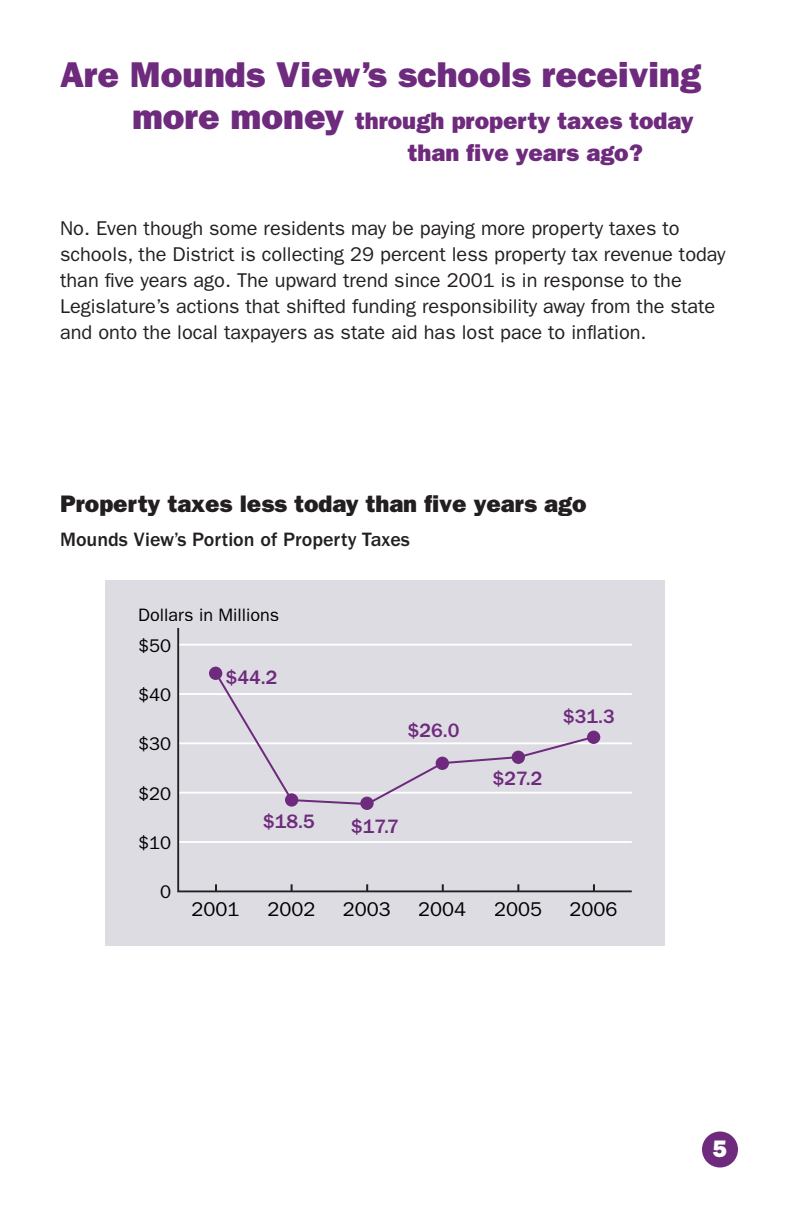
<style>
.page{position:relative;width:792px;height:1224px;background:#fff}
.page>*{position:absolute;margin:0;border:0;box-sizing:border-box;transform-origin:0 0}
.t1{font:800 36px "Franklin Gothic";color:#6e2a7c}
.t2{font:800 24px/32px "Franklin Gothic";color:#6e2a7c}
.t3{font:800 24px "Franklin Gothic";color:#231f20}
.t4{font:800 24px "Franklin Gothic";color:#fff}
.t5{font:20px/26px "Franklin Gothic";color:#231f20}
.t6{font:500 20px "Franklin Gothic";color:#231f20}
.t7{font:500 20px "Franklin Gothic";color:#6e2a7c}
.t8{font:20px "Franklin Gothic";color:#000}
.t9{font:18.4px "Franklin Gothic";color:#000}
.t10{font:18px "Franklin Gothic";color:#000}
.s1{font-size:36px}
</style>
<div class="page">
<div style="left:702px;top:1132px;width:36px;height:36px;background:#6e2a7c;border-radius:50%"></div>
<div style="left:105px;top:580px;width:560px;height:366px;background:#dddce3"></div>
<svg style="left:177px;top:628px;width:455px;height:264px"></svg>
<h1 class="t1" style="left:60px;top:53px;width:642px">Are Mounds View’s schools receiving</h1>
<p class="t2" style="left:408px;top:105px;width:287px;text-indent:-276px"><span class="s1">more money</span> through property taxes today than five years ago?</p>
<p class="t5" style="left:60px;top:215px;width:667px">No. Even though some residents may be paying more property taxes to schools, the District is collecting 29 percent less property tax revenue today than five years ago. The upward trend since 2001 is in response to the Legislature’s actions that shifted funding responsibility away from the state and onto the local taxpayers as state aid has lost pace to inflation.</p>
<p class="t3" style="left:60px;top:489px;width:528px">Property taxes less today than five years ago</p>
<p class="t6" style="left:60px;top:528px;width:351px">Mounds View’s Portion of Property Taxes</p>
<p class="t10" style="left:138px;top:604px;width:143px">Dollars in Millions</p>
<p class="t9" style="left:138px;top:635px;width:35px">$50</p>
<p class="t9" style="left:138px;top:684px;width:35px">$40</p>
<p class="t9" style="left:138px;top:733px;width:35px">$30</p>
<p class="t9" style="left:138px;top:783px;width:35px">$20</p>
<p class="t9" style="left:138px;top:832px;width:35px">$10</p>
<p class="t9" style="left:160px;top:881px;width:13px">0</p>
<p class="t7" style="left:226px;top:666px;width:53px">$44.2</p>
<p class="t7" style="left:408px;top:719px;width:53px">$26.0</p>
<p class="t7" style="left:263px;top:810px;width:53px">$18.5</p>
<p class="t7" style="left:351px;top:815px;width:49px">$17.7</p>
<p class="t7" style="left:493px;top:767px;width:51px">$27.2</p>
<p class="t7" style="left:563px;top:705px;width:53px">$31.3</p>
<p class="t8" style="left:192px;top:898px;width:49px">2001</p>
<p class="t8" style="left:268px;top:898px;width:49px">2002</p>
<p class="t8" style="left:343px;top:898px;width:49px">2003</p>
<p class="t8" style="left:418px;top:898px;width:49px">2004</p>
<p class="t8" style="left:494px;top:898px;width:49px">2005</p>
<p class="t8" style="left:570px;top:898px;width:49px">2006</p>
<p class="t4" style="left:713px;top:1135px;width:16px">5</p>
</div>
